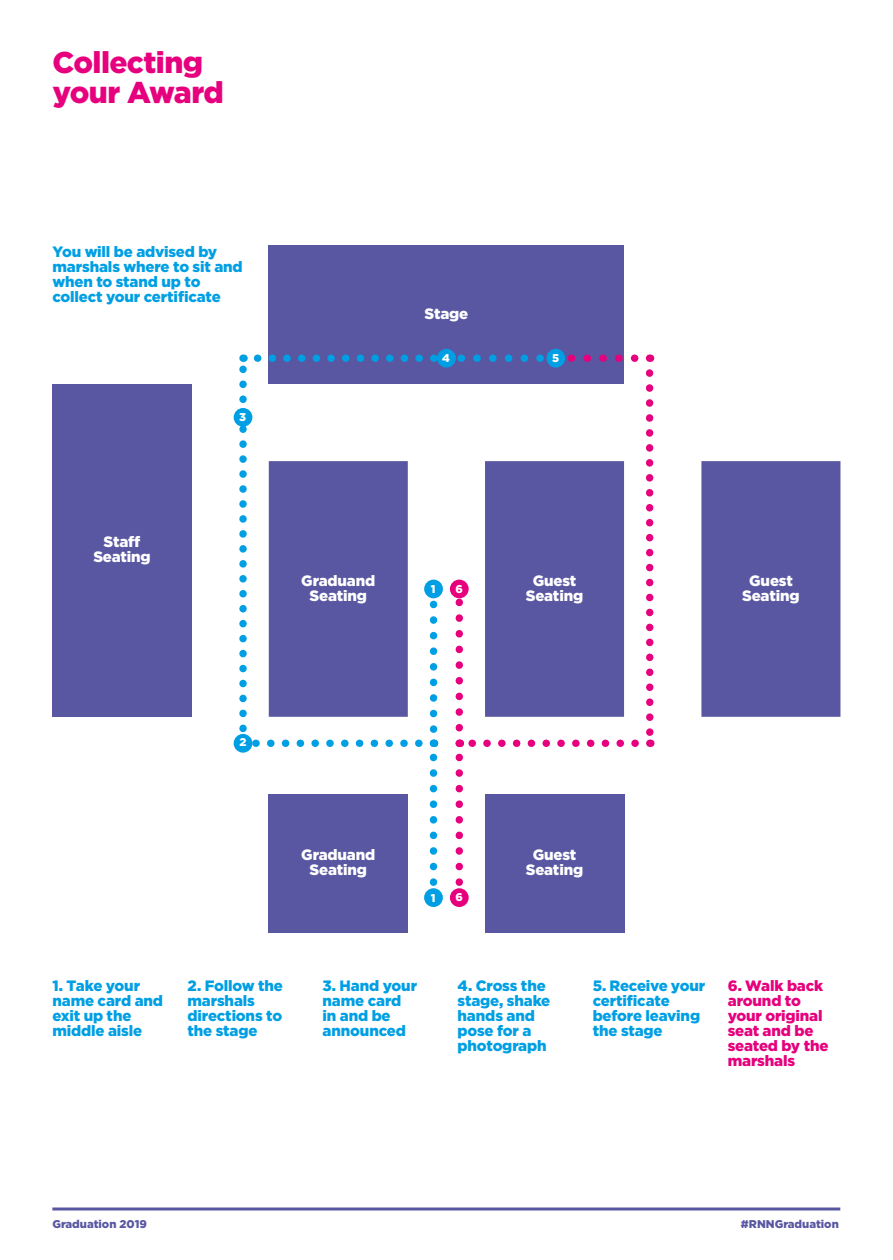
<style>
.page{position:relative;width:893px;height:1260px;background:#fff}
.page>*{position:absolute;margin:0;border:0;box-sizing:border-box;transform-origin:0 0}
.t1{font:900 30px/30px "Gotham";letter-spacing:-.02em;color:#e6007d}
.t2{font:900 15px/15px "Gotham";letter-spacing:-.01em;color:#009fe3}
.t3{font:900 15px/15px "Gotham";letter-spacing:-.01em;color:#fff;text-align:center}
.t4{font:900 15px/15px "Gotham";letter-spacing:-.01em;color:#e6007d}
.t5{font:900 11.25px "Gotham";color:#5957a2}
.t6{font:900 11.25px "Gotham";color:#fff}
</style>
<div class="page">
<div style="left:269px;top:245px;width:355px;height:139px;background:#5957a2"></div>
<svg style="left:457px;top:354px;width:83px;height:8px"></svg>
<div style="left:269px;top:461px;width:139px;height:256px;background:#5957a2"></div>
<div style="left:485px;top:461px;width:139px;height:256px;background:#5957a2"></div>
<div style="left:701px;top:461px;width:139px;height:256px;background:#5957a2"></div>
<div style="left:485px;top:794px;width:139px;height:139px;background:#5957a2"></div>
<div style="left:52px;top:384px;width:139px;height:333px;background:#5957a2"></div>
<div style="left:269px;top:794px;width:139px;height:139px;background:#5957a2"></div>
<svg style="left:252px;top:740px;width:167px;height:7px"></svg>
<svg style="left:257px;top:354px;width:180px;height:8px"></svg>
<svg style="left:239px;top:354px;width:8px;height:374px"></svg>
<div style="left:424px;top:580px;width:19px;height:18px;background:#009fe3;border-radius:50%"></div>
<div style="left:234px;top:734px;width:18px;height:19px;background:#009fe3;border-radius:50%"></div>
<div style="left:234px;top:408px;width:18px;height:19px;background:#009fe3;border-radius:50%"></div>
<div style="left:437px;top:349px;width:19px;height:19px;background:#009fe3;border-radius:50%"></div>
<svg style="left:571px;top:354px;width:68px;height:8px"></svg>
<svg style="left:645px;top:373px;width:8px;height:374px"></svg>
<svg style="left:455px;top:597px;width:8px;height:131px"></svg>
<div style="left:546px;top:349px;width:19px;height:19px;background:#009fe3;border-radius:50%"></div>
<div style="left:450px;top:580px;width:18px;height:18px;background:#e6007d;border-radius:50%"></div>
<svg style="left:429px;top:604px;width:8px;height:278px"></svg>
<div style="left:424px;top:888px;width:19px;height:19px;background:#009fe3;border-radius:50%"></div>
<svg style="left:455px;top:740px;width:180px;height:142px"></svg>
<div style="left:450px;top:888px;width:18px;height:19px;background:#e6007d;border-radius:50%"></div>
<hr style="left:52px;top:1208px;width:788px;height:2px;background:#5957a2">
<h1 class="t1" style="left:52px;top:48px;width:173px">Collecting your Award</h1>
<p class="t2" style="left:52px;top:244px;width:192px">You will be advised by marshals where to sit and when to stand up to collect your certificate</p>
<p class="t3" style="left:93px;top:534px;width:59px">Staff<br>Seating</p>
<p class="t6" style="left:239px;top:409px;width:8px">3</p>
<p class="t6" style="left:239px;top:735px;width:9px">2</p>
<p class="t3" style="left:424px;top:306px;width:45px">Stage</p>
<p class="t6" style="left:442px;top:350px;width:9px">4</p>
<p class="t6" style="left:552px;top:350px;width:9px">5</p>
<p class="t3" style="left:301px;top:573px;width:76px">Graduand<br>Seating</p>
<p class="t3" style="left:526px;top:573px;width:59px">Guest<br>Seating</p>
<p class="t3" style="left:742px;top:573px;width:59px">Guest<br>Seating</p>
<p class="t6" style="left:455px;top:581px;width:9px">6</p>
<p class="t6" style="left:431px;top:581px;width:6px">1</p>
<p class="t3" style="left:301px;top:847px;width:76px">Graduand<br>Seating</p>
<p class="t6" style="left:430px;top:890px;width:6px">1</p>
<p class="t6" style="left:455px;top:890px;width:9px">6</p>
<p class="t3" style="left:526px;top:847px;width:59px">Guest<br>Seating</p>
<p class="t2" style="left:52px;top:978px;width:112px">1. Take your name card and exit up the middle aisle</p>
<p class="t2" style="left:187px;top:978px;width:97px">2. Follow the marshals directions to the stage</p>
<p class="t2" style="left:322px;top:978px;width:96px">3. Hand your name card in and be announced</p>
<p class="t2" style="left:457px;top:978px;width:94px">4. Cross the stage, shake hands and pose for a photograph</p>
<p class="t2" style="left:592px;top:978px;width:114px">5. Receive your certificate before leaving the stage</p>
<p class="t4" style="left:727px;top:978px;width:102px">6. Walk back around to your original seat and be seated by the marshals</p>
<p class="t5" style="left:52px;top:1216px;width:96px">Graduation 2019</p>
<p class="t5" style="left:741px;top:1216px;width:99px">#RNNGraduation</p>
</div>
